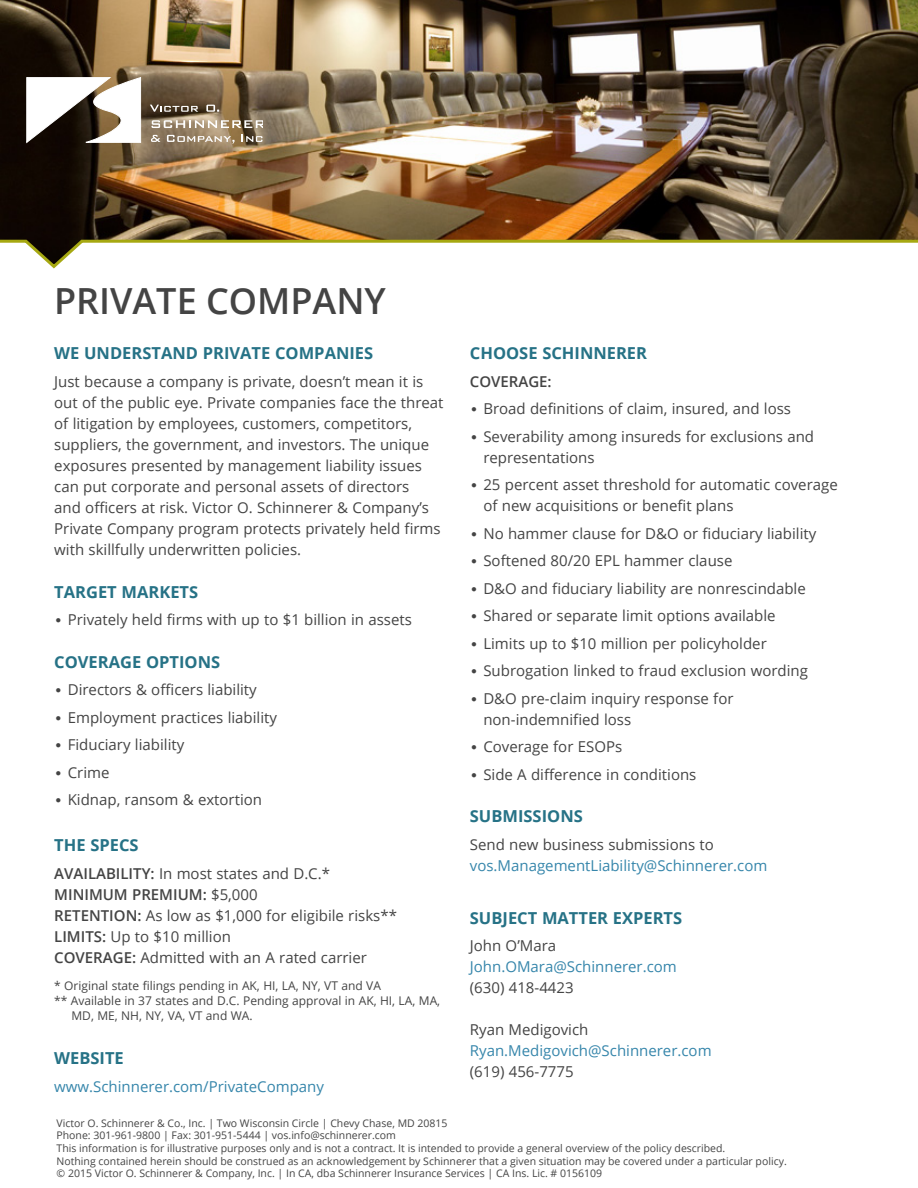
<style>
.page{position:relative;width:918px;height:1188px;background:#fff}
.page>*{position:absolute;margin:0;border:0;box-sizing:border-box;transform-origin:0 0}
.t1{font:600 36px "Open Sans";color:#444}
.Body_Subhead_12_14{font:700 16.5px "Open Sans";color:#267286}
.Body_Bullets_2{font:15px/21px "Open Sans";color:#444}
.Body_Text_9_12{font:15px/21px "Open Sans";color:#444}
.Body_Text_9_12-2{font:15px/21px "Open Sans";color:#3686ab}
.Body_Subhead_12_14-2{font:15px/21px "Open Sans";color:#444}
.Body_Subhead_12_14-3{font:15px "Open Sans";color:#3686ab}
.Body_Text_9_12-3{font:600 15px "Open Sans";color:#444}
.Body_Subhead_12_14-4{font:12px "Open Sans";color:#444}
.Disclaimer{font:10.5px/12.6px "Open Sans";color:#444}
.s1{font-family:"Slate Pro";font-weight:700}
.s2{font-weight:600}
.s3{color:#444}
</style>
<div class="page">
<img style="left:0;top:0;width:918px;height:269px">
<svg style="left:150px;top:105px;width:48px;height:7px"></svg>
<svg style="left:206px;top:105px;width:13px;height:7px"></svg>
<svg style="left:151px;top:120px;width:111px;height:8px"></svg>
<svg style="left:151px;top:135px;width:10px;height:7px"></svg>
<svg style="left:167px;top:135px;width:68px;height:9px"></svg>
<svg style="left:241px;top:135px;width:21px;height:7px"></svg>
<svg style="left:26px;top:77px;width:115px;height:66px"></svg>
<p class="t1" style="left:54px;top:276px;width:333px">PRIVATE COMPANY</p>
<p class="Body_Subhead_12_14" style="left:54px;top:341px;width:321px">WE UNDERSTAND PRIVATE COMPANIES</p>
<p class="Body_Text_9_12" style="left:54px;top:371px;width:391px">Just because a company is private, doesn’t mean it is out of the public eye. Private companies face the threat of litigation by employees, customers, competitors, suppliers, the government, and investors. The unique exposures presented by management liability issues can put corporate and personal assets of directors<br>and officers at risk. Victor O. Schinnerer &amp; Company’s Private Company program protects privately held firms with skillfully underwritten policies.</p>
<p class="Body_Subhead_12_14" style="left:54px;top:580px;width:145px">TARGET MARKETS</p>
<p class="Body_Bullets_2" style="left:54px;top:609px;width:359px"><span class="s1">•</span> Privately held firms with up to $1 billion in assets</p>
<p class="Body_Subhead_12_14" style="left:54px;top:650px;width:167px">COVERAGE OPTIONS</p>
<p class="Body_Bullets_2" style="left:54px;top:679px;width:204px"><span class="s1">•</span> Directors &amp; officers liability</p>
<p class="Body_Bullets_2" style="left:54px;top:706px;width:224px"><span class="s1">•</span> Employment practices liability</p>
<p class="Body_Bullets_2" style="left:54px;top:734px;width:132px"><span class="s1">•</span> Fiduciary liability</p>
<p class="Body_Bullets_2" style="left:54px;top:761px;width:57px"><span class="s1">•</span> Crime</p>
<p class="Body_Bullets_2" style="left:54px;top:789px;width:209px"><span class="s1">•</span> Kidnap, ransom &amp; extortion</p>
<p class="Body_Subhead_12_14" style="left:54px;top:833px;width:86px">THE SPECS</p>
<p class="Body_Subhead_12_14-2" style="left:54px;top:862px;width:344px"><span class="s2">AVAILABILITY:</span> In most states and D.C.* <span class="s2">MINIMUM PREMIUM:</span> $5,000<br><span class="s2">RETENTION:</span> As low as $1,000 for eligibile risks** <span class="s2">LIMITS:</span> Up to $10 million<br><span class="s2">COVERAGE:</span> Admitted with an A rated carrier</p>
<p class="Body_Subhead_12_14-4" style="left:54px;top:977px;width:328px">* Original state filings pending in AK, HI, LA, NY, VT and VA</p>
<p class="Body_Subhead_12_14-4" style="left:54px;top:992px;width:387px">** Available in 37 states and D.C. Pending approval in AK, HI, LA, MA,</p>
<p class="Body_Subhead_12_14-4" style="left:71px;top:1007px;width:183px">MD, ME, NH, NY, VA, VT and WA.</p>
<p class="Body_Subhead_12_14" style="left:54px;top:1046px;width:71px">WEBSITE</p>
<p class="Body_Subhead_12_14-3" style="left:54px;top:1076px;width:271px">www.Schinnerer.com/PrivateCompany</p>
<p class="Body_Subhead_12_14" style="left:470px;top:341px;width:179px">CHOOSE SCHINNERER</p>
<p class="Body_Text_9_12-3" style="left:470px;top:371px;width:83px">COVERAGE:</p>
<p class="Body_Bullets_2" style="left:470px;top:398px;width:323px"><span class="s1">•</span> Broad definitions of claim, insured, and loss</p>
<p class="Body_Bullets_2" style="left:483px;top:426px;width:332px;text-indent:-14px"><span class="s1">•</span> Severability among insureds for exclusions and representations</p>
<p class="Body_Bullets_2" style="left:483px;top:474px;width:356px;text-indent:-14px"><span class="s1">•</span> 25 percent asset threshold for automatic coverage of new acquisitions or benefit plans</p>
<p class="Body_Bullets_2" style="left:470px;top:522px;width:348px"><span class="s1">•</span> No hammer clause for D&amp;O or fiduciary liability</p>
<p class="Body_Bullets_2" style="left:470px;top:550px;width:264px"><span class="s1">•</span> Softened 80/20 EPL hammer clause</p>
<p class="Body_Bullets_2" style="left:470px;top:577px;width:337px"><span class="s1">•</span> D&amp;O and fiduciary liability are nonrescindable</p>
<p class="Body_Bullets_2" style="left:470px;top:605px;width:307px"><span class="s1">•</span> Shared or separate limit options available</p>
<p class="Body_Bullets_2" style="left:470px;top:632px;width:298px"><span class="s1">•</span> Limits up to $10 million per policyholder</p>
<p class="Body_Bullets_2" style="left:470px;top:660px;width:340px"><span class="s1">•</span> Subrogation linked to fraud exclusion wording</p>
<p class="Body_Bullets_2" style="left:483px;top:687px;width:252px;text-indent:-14px"><span class="s1">•</span> D&amp;O pre-claim inquiry response for non-indemnified loss</p>
<p class="Body_Bullets_2" style="left:470px;top:736px;width:154px"><span class="s1">•</span> Coverage for ESOPs</p>
<p class="Body_Bullets_2" style="left:470px;top:763px;width:228px"><span class="s1">•</span> Side A difference in conditions</p>
<p class="Body_Subhead_12_14" style="left:470px;top:805px;width:114px">SUBMISSIONS</p>
<p class="Body_Text_9_12-2" style="left:470px;top:834px;width:299px"><span class="s3">Send new business submissions to </span>vos.ManagementLiability@Schinnerer.com</p>
<p class="Body_Subhead_12_14" style="left:470px;top:906px;width:214px">SUBJECT MATTER EXPERTS</p>
<p class="Body_Text_9_12-2" style="left:470px;top:935px;width:208px"><span class="s3">John O’Mara<br></span>John.OMara@Schinnerer.com <span class="s3">(630) 418-4423</span></p>
<p class="Body_Text_9_12-2" style="left:470px;top:1019px;width:243px"><span class="s3">Ryan Medigovich<br></span>Ryan.Medigovich@Schinnerer.com <span class="s3">(619) 456-7775</span></p>
<p class="Disclaimer" style="left:57px;top:1116px;width:393px">Victor O. Schinnerer &amp; Co., Inc. | Two Wisconsin Circle | Chevy Chase, MD 20815</p>
<p class="Disclaimer" style="left:57px;top:1129px;width:341px">Phone: 301-961-9800 | Fax: 301-951-5444 | vos.info@schinnerer.com</p>
<p class="Disclaimer" style="left:57px;top:1142px;width:732px">This information is for illustrative purposes only and is not a contract. It is intended to provide a general overview of the policy described.<br>Nothing contained herein should be construed as an acknowledgement by Schinnerer that a given situation may be covered under a particular policy.</p>
<p class="Disclaimer" style="left:57px;top:1167px;width:547px">© 2015 Victor O. Schinnerer &amp; Company, Inc. | In CA, dba Schinnerer Insurance Services | CA Ins. Lic. # 0156109</p>
</div>
